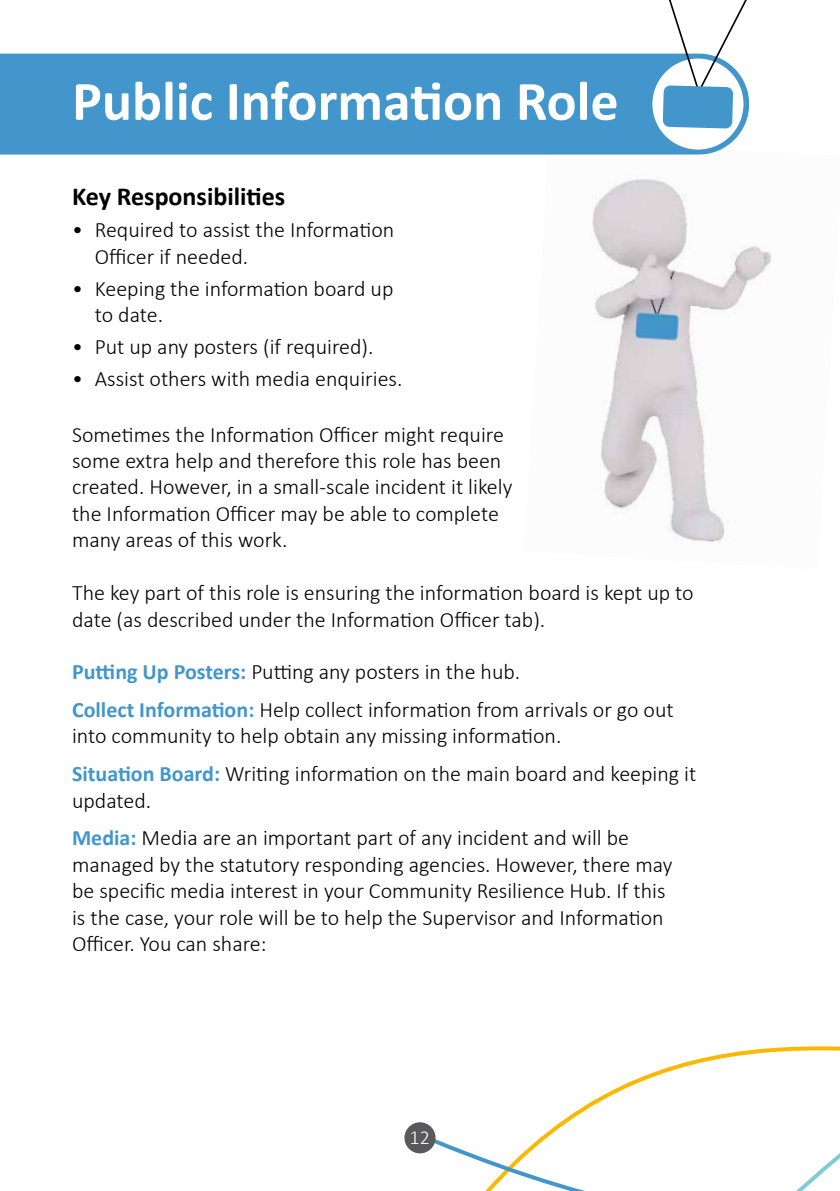
<style>
.page{position:relative;width:840px;height:1191px;background:#fff}
.page>*{position:absolute;margin:0;border:0;box-sizing:border-box;transform-origin:0 0}
.t1{font:700 56px "Calibri";color:#fff}
.t2{font:700 26px "Calibri";color:#000}
.t3{font:300 22px/26.4px "Calibri";color:#000}
.t4{font:300 20px "Calibri";color:#fff}
.s1{font-weight:700;color:#4296cb}
</style>
<div class="page">
<img style="left:523px;top:154px;width:249px;height:388px">
<div style="left:0;top:54px;width:743px;height:100px;background:#4296cb"></div>
<div style="left:652px;top:59px;width:91px;height:91px;background:#fff;border-radius:50%"></div>
<svg style="left:651px;top:0;width:99px;height:129px"></svg>
<svg style="left:428px;top:1046px;width:411px;height:145px"></svg>
<div style="left:404px;top:1122px;width:31px;height:31px;background:#59595b;border-radius:50%"></div>
<h1 class="t1" style="left:72px;top:61px;width:547px">Public Information Role</h1>
<p class="t2" style="left:72px;top:178px;width:214px">Key Responsibilities</p>
<p class="t3" style="left:95px;top:217px;width:301px;text-indent:-23px">• Required to assist the Information<br>Officer if needed.</p>
<p class="t3" style="left:95px;top:275px;width:300px;text-indent:-23px">• Keeping the information board up to date.</p>
<p class="t3" style="left:72px;top:333px;width:303px">• Put up any posters (if required).</p>
<p class="t3" style="left:72px;top:366px;width:332px">• Assist others with media enquiries.</p>
<p class="t3" style="left:72px;top:421px;width:441px">Sometimes the Information Officer might require some extra help and therefore this role has been created. However, in a small-scale incident it likely the Information Officer may be able to complete many areas of this work.</p>
<p class="t3" style="left:72px;top:579px;width:622px">The key part of this role is ensuring the information board is kept up to date (as described under the Information Officer tab).</p>
<p class="t3" style="left:72px;top:653px;width:603px;line-height:37.8px"><span class="s1">Putting Up Posters:</span> Putting any posters in the hub.<br><span class="s1">Collect Information:</span> Help collect information from arrivals or go out</p>
<p class="t3" style="left:72px;top:717px;width:625px;line-height:37.8px">into community to help obtain any missing information.<br><span class="s1">Situation Board:</span> Writing information on the main board and keeping it</p>
<p class="t3" style="left:72px;top:781px;width:558px;line-height:37.8px">updated.<br><span class="s1">Media:</span> Media are an important part of any incident and will be</p>
<p class="t3" style="left:72px;top:851px;width:601px">managed by the statutory responding agencies. However, there may be specific media interest in your Community Resilience Hub. If this is the case, your role will be to help the Supervisor and Information Officer. You can share:</p>
<p class="t4" style="left:409px;top:1125px;width:22px">12</p>
</div>
